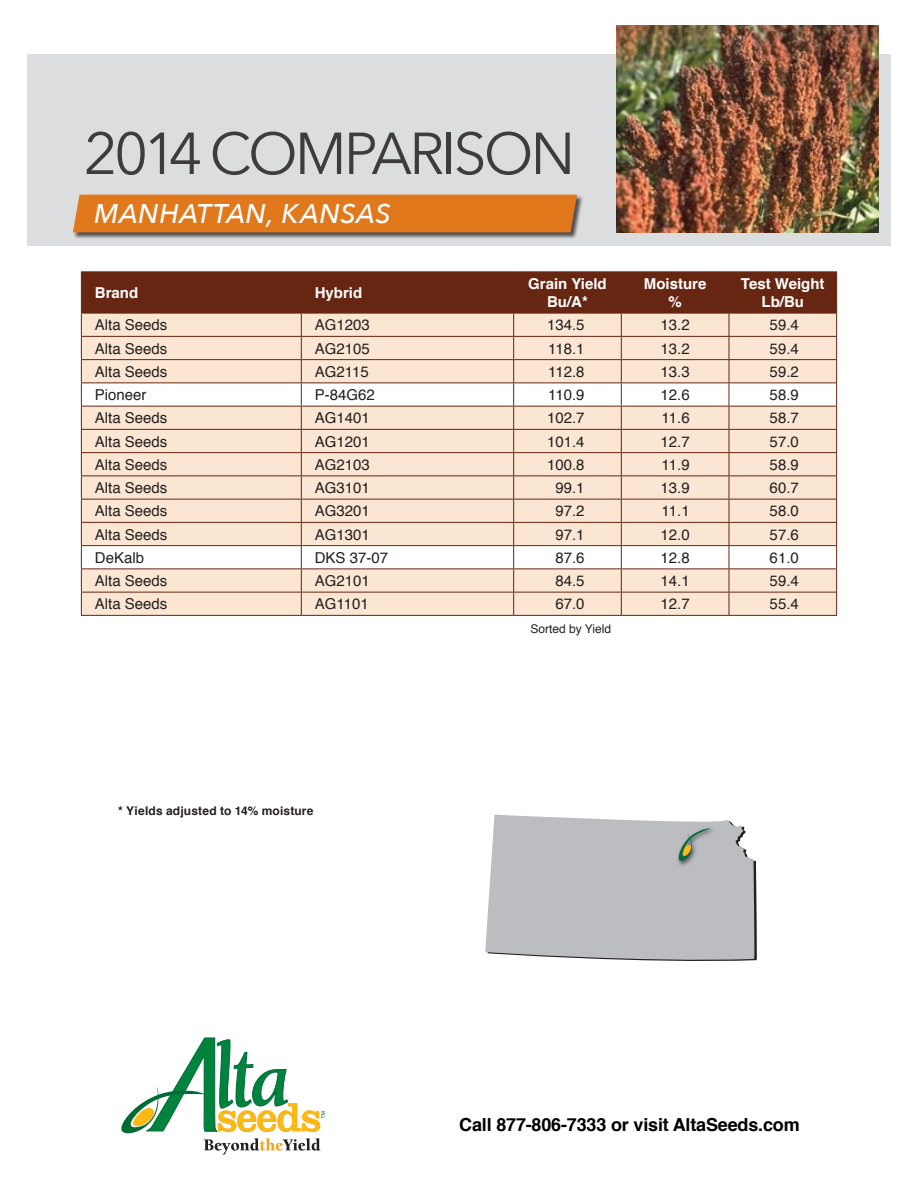
<style>
.page{position:relative;width:918px;height:1188px;background:#fff}
.page>*{position:absolute;margin:0;border:0;box-sizing:border-box;transform-origin:0 0}
.t1{font:58.5px "Avenir Next";letter-spacing:-.05em;color:#231f20}
.t2{font:italic 500 27px "Avenir Next";letter-spacing:.02em;color:#fff}
.t3{font:700 18px "Helvetica";letter-spacing:-.01em;color:#000}
.Other_Seeds_Row{font:15px "Helvetica";color:#231f20}
.t4{font:700 15px/18px "Helvetica";color:#fff;text-align:center}
.FOOTNOTE_w_nested_st{font:700 12px "Helvetica";letter-spacing:.015em;color:#231f20}
.t5{font:12px "Helvetica";color:#231f20}
</style>
<div class="page">
<hr style="left:81px;top:615px;width:220px;height:1px;background:#662612">
<hr style="left:301px;top:615px;width:213px;height:1px;background:#662612">
<hr style="left:514px;top:615px;width:107px;height:1px;background:#662612">
<hr style="left:621px;top:615px;width:108px;height:1px;background:#662612">
<hr style="left:729px;top:615px;width:108px;height:1px;background:#662612">
<svg style="left:81px;top:272px;width:756px;height:343px;background:#e1c8b6"></svg>
<hr style="left:81px;top:568px;width:220px;height:1px;background:#662612">
<hr style="left:301px;top:568px;width:213px;height:1px;background:#662612">
<hr style="left:514px;top:568px;width:107px;height:1px;background:#662612">
<hr style="left:621px;top:568px;width:108px;height:1px;background:#662612">
<hr style="left:729px;top:568px;width:108px;height:1px;background:#662612">
<div style="left:27px;top:54px;width:864px;height:191px;background:#dcdddf"></div>
<img style="left:616px;top:26px;width:263px;height:206px">
<svg style="left:121px;top:1037px;width:204px;height:118px"></svg>
<div style="left:73px;top:195px;width:511px;height:44px;background:#231f20;opacity:.75"></div>
<div style="left:73px;top:195px;width:504px;height:37px;background:#e1781c"></div>
<svg style="left:485px;top:815px;width:272px;height:146px;background:#bebfc1"></svg>
<h1 class="t1" style="left:84px;top:119px;width:493px">2014 COMPARISON</h1>
<p class="t2" style="left:94px;top:198px;width:298px">MANHATTAN, KANSAS</p>
<p class="t4" style="left:95px;top:284px;width:45px">Brand</p>
<p class="t4" style="left:315px;top:284px;width:49px">Hybrid</p>
<p class="t4" style="left:528px;top:275px;width:80px">Grain Yield<br>Bu/A*</p>
<p class="t4" style="left:644px;top:275px;width:64px">Moisture</p>
<p class="t4" style="left:668px;top:293px;width:15px">%</p>
<p class="t4" style="left:741px;top:275px;width:85px">Test Weight<br>Lb/Bu</p>
<p class="Other_Seeds_Row" style="left:95px;top:314px;width:74px">Alta Seeds</p>
<p class="Other_Seeds_Row" style="left:315px;top:314px;width:57px">AG1203</p>
<p class="Other_Seeds_Row" style="left:547px;top:314px;width:39px">134.5</p>
<p class="Other_Seeds_Row" style="left:661px;top:314px;width:31px">13.2</p>
<p class="Other_Seeds_Row" style="left:770px;top:314px;width:31px">59.4</p>
<p class="Other_Seeds_Row" style="left:95px;top:337px;width:74px">Alta Seeds</p>
<p class="Other_Seeds_Row" style="left:315px;top:337px;width:57px">AG2105</p>
<p class="Other_Seeds_Row" style="left:548px;top:337px;width:38px">118.1</p>
<p class="Other_Seeds_Row" style="left:661px;top:337px;width:31px">13.2</p>
<p class="Other_Seeds_Row" style="left:770px;top:337px;width:31px">59.4</p>
<p class="Other_Seeds_Row" style="left:95px;top:360px;width:74px">Alta Seeds</p>
<p class="Other_Seeds_Row" style="left:315px;top:360px;width:55px">AG2115</p>
<p class="Other_Seeds_Row" style="left:548px;top:360px;width:38px">112.8</p>
<p class="Other_Seeds_Row" style="left:661px;top:360px;width:31px">13.3</p>
<p class="Other_Seeds_Row" style="left:770px;top:360px;width:31px">59.2</p>
<p class="Other_Seeds_Row" style="left:95px;top:383px;width:53px">Pioneer</p>
<p class="Other_Seeds_Row" style="left:315px;top:383px;width:62px">P-84G62</p>
<p class="Other_Seeds_Row" style="left:548px;top:383px;width:38px">110.9</p>
<p class="Other_Seeds_Row" style="left:661px;top:383px;width:31px">12.6</p>
<p class="Other_Seeds_Row" style="left:770px;top:383px;width:31px">58.9</p>
<p class="Other_Seeds_Row" style="left:95px;top:407px;width:74px">Alta Seeds</p>
<p class="Other_Seeds_Row" style="left:315px;top:407px;width:57px">AG1401</p>
<p class="Other_Seeds_Row" style="left:547px;top:407px;width:39px">102.7</p>
<p class="Other_Seeds_Row" style="left:662px;top:407px;width:30px">11.6</p>
<p class="Other_Seeds_Row" style="left:770px;top:407px;width:31px">58.7</p>
<p class="Other_Seeds_Row" style="left:95px;top:430px;width:74px">Alta Seeds</p>
<p class="Other_Seeds_Row" style="left:315px;top:430px;width:57px">AG1201</p>
<p class="Other_Seeds_Row" style="left:547px;top:430px;width:39px">101.4</p>
<p class="Other_Seeds_Row" style="left:661px;top:430px;width:31px">12.7</p>
<p class="Other_Seeds_Row" style="left:770px;top:430px;width:31px">57.0</p>
<p class="Other_Seeds_Row" style="left:95px;top:453px;width:74px">Alta Seeds</p>
<p class="Other_Seeds_Row" style="left:315px;top:453px;width:57px">AG2103</p>
<p class="Other_Seeds_Row" style="left:547px;top:453px;width:39px">100.8</p>
<p class="Other_Seeds_Row" style="left:662px;top:453px;width:30px">11.9</p>
<p class="Other_Seeds_Row" style="left:770px;top:453px;width:31px">58.9</p>
<p class="Other_Seeds_Row" style="left:95px;top:476px;width:74px">Alta Seeds</p>
<p class="Other_Seeds_Row" style="left:315px;top:476px;width:57px">AG3101</p>
<p class="Other_Seeds_Row" style="left:555px;top:476px;width:31px">99.1</p>
<p class="Other_Seeds_Row" style="left:661px;top:476px;width:31px">13.9</p>
<p class="Other_Seeds_Row" style="left:770px;top:476px;width:31px">60.7</p>
<p class="Other_Seeds_Row" style="left:95px;top:500px;width:74px">Alta Seeds</p>
<p class="Other_Seeds_Row" style="left:315px;top:500px;width:57px">AG3201</p>
<p class="Other_Seeds_Row" style="left:555px;top:500px;width:31px">97.2</p>
<p class="Other_Seeds_Row" style="left:662px;top:500px;width:30px">11.1</p>
<p class="Other_Seeds_Row" style="left:770px;top:500px;width:31px">58.0</p>
<p class="Other_Seeds_Row" style="left:95px;top:523px;width:74px">Alta Seeds</p>
<p class="Other_Seeds_Row" style="left:315px;top:523px;width:57px">AG1301</p>
<p class="Other_Seeds_Row" style="left:555px;top:523px;width:31px">97.1</p>
<p class="Other_Seeds_Row" style="left:661px;top:523px;width:31px">12.0</p>
<p class="Other_Seeds_Row" style="left:770px;top:523px;width:31px">57.6</p>
<p class="Other_Seeds_Row" style="left:95px;top:546px;width:51px">DeKalb</p>
<p class="Other_Seeds_Row" style="left:315px;top:546px;width:75px">DKS 37-07</p>
<p class="Other_Seeds_Row" style="left:555px;top:546px;width:31px">87.6</p>
<p class="Other_Seeds_Row" style="left:661px;top:546px;width:31px">12.8</p>
<p class="Other_Seeds_Row" style="left:770px;top:546px;width:31px">61.0</p>
<p class="Other_Seeds_Row" style="left:95px;top:569px;width:74px">Alta Seeds</p>
<p class="Other_Seeds_Row" style="left:315px;top:569px;width:57px">AG2101</p>
<p class="Other_Seeds_Row" style="left:555px;top:569px;width:31px">84.5</p>
<p class="Other_Seeds_Row" style="left:661px;top:569px;width:31px">14.1</p>
<p class="Other_Seeds_Row" style="left:770px;top:569px;width:31px">59.4</p>
<p class="Other_Seeds_Row" style="left:95px;top:593px;width:74px">Alta Seeds</p>
<p class="Other_Seeds_Row" style="left:315px;top:593px;width:55px">AG1101</p>
<p class="Other_Seeds_Row" style="left:555px;top:593px;width:31px">67.0</p>
<p class="Other_Seeds_Row" style="left:661px;top:593px;width:31px">12.7</p>
<p class="Other_Seeds_Row" style="left:770px;top:593px;width:31px">55.4</p>
<p class="FOOTNOTE_w_nested_st" style="left:118px;top:801px;width:197px">* Yields adjusted to 14% moisture</p>
<p class="t5" style="left:530px;top:619px;width:82px">Sorted by Yield</p>
<p class="t3" style="left:459px;top:1111px;width:342px">Call 877-806-7333 or visit AltaSeeds.com</p>
</div>
